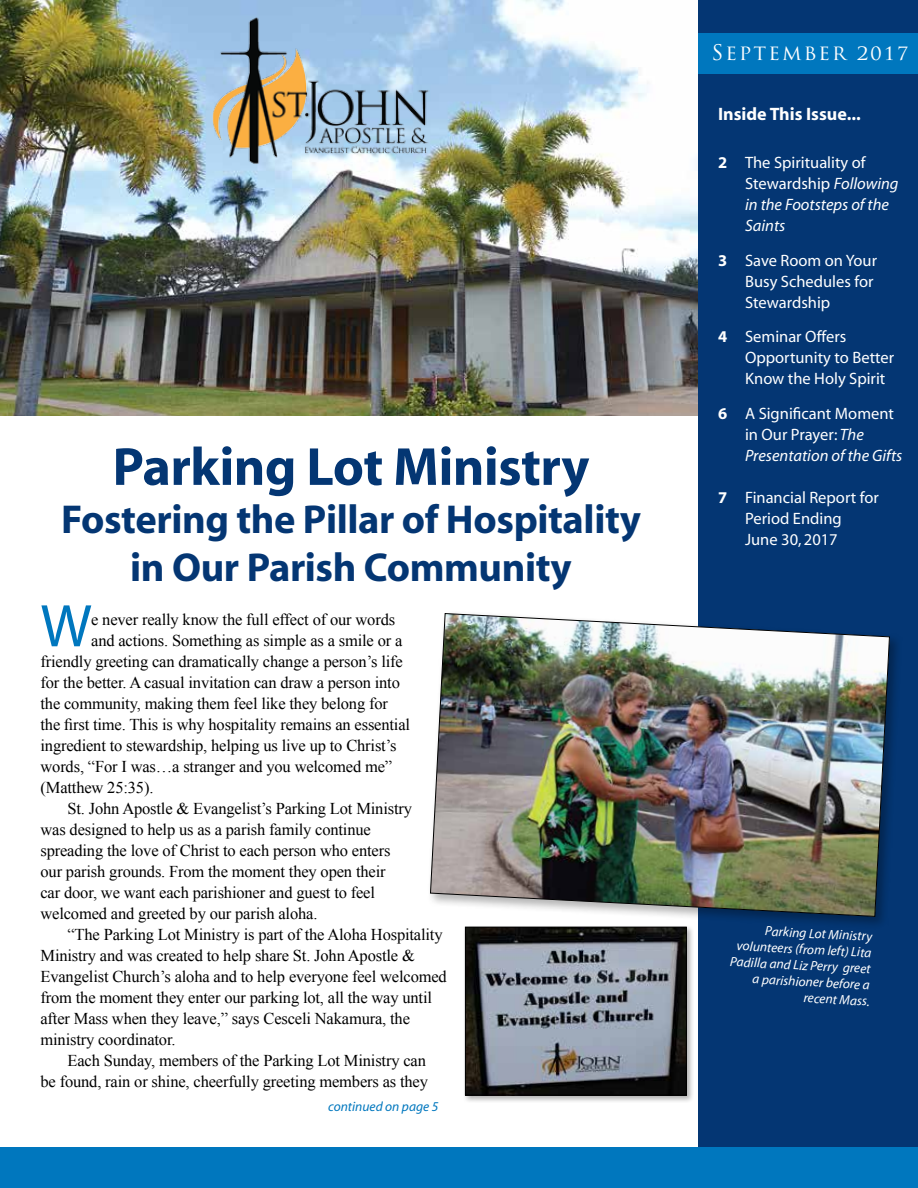
<style>
.page{position:relative;width:918px;height:1188px;background:#fff}
.page>*{position:absolute;margin:0;border:0;box-sizing:border-box;transform-origin:0 0}
.t1{font:60.6px "Myriad";color:#0077be}
.t2{font:700 54px "Myriad";letter-spacing:-.01em;color:#043673}
.t3{font:700 40.5px/48px "Myriad";letter-spacing:-.01em;color:#043673;text-align:center}
.t4{font:21px "Trajan Pro";letter-spacing:.1em;color:#fff}
.t5{font:700 18px "Myriad";color:#fff}
.t6{font:16.5px "Times New Roman";letter-spacing:-.01em;color:#000}
.t7{font:16.5px/21px "Myriad";color:#fff}
.t8{font:italic 16.5px/21px "Myriad";color:#fff}
.t9{font:italic 13.5px/16.2px "Myriad";color:#fff;text-align:right}
.t10{font:italic 13.5px "Myriad";color:#0077be}
.s1{font-weight:700;font-style:normal}
.s2{font-style:normal}
.s3{font-weight:700}
.s4{font-style:italic}
</style>
<div class="page">
<img style="left:0;top:0;width:699px;height:416px">
<div style="left:699px;top:0;width:219px;height:1148px;background:#043673"></div>
<div style="left:699px;top:33px;width:219px;height:41px;background:#0077be"></div>
<img style="left:185px;top:1px;width:265px;height:180px">
<div style="left:427px;top:610px;width:475px;height:319px;background:#000;opacity:.3"></div>
<img style="left:430px;top:613px;width:460px;height:304px">
<div style="left:0;top:1148px;width:918px;height:40px;background:#0077be"></div>
<div style="left:463px;top:925px;width:232px;height:178px;background:#000;opacity:.3"></div>
<img style="left:467px;top:929px;width:218px;height:164px">
<div style="left:465px;top:927px;width:222px;height:168px;border:1px solid #000"></div>
<h2 class="t2" style="left:113px;top:439px;width:478px">Parking Lot Ministry</h2>
<h3 class="t3" style="left:61px;top:497px;width:581px">Fostering the Pillar of Hospitality in Our Parish Community</h3>
<h1 class="t1" style="left:40px;top:596px;width:53px">W</h1>
<p class="t6" style="left:91px;top:609px;width:305px">e never really know the full effect of our words</p>
<p class="t6" style="left:91px;top:630px;width:313px">and actions. Something as simple as a smile or a</p>
<p class="t6" style="left:41px;top:651px;width:364px">friendly greeting can dramatically change a person’s life</p>
<p class="t6" style="left:41px;top:672px;width:361px">for the better. A casual invitation can draw a person into</p>
<p class="t6" style="left:41px;top:693px;width:349px">the community, making them feel like they belong for</p>
<p class="t6" style="left:41px;top:714px;width:371px">the first time. This is why hospitality remains an essential</p>
<p class="t6" style="left:41px;top:735px;width:358px">ingredient to stewardship, helping us live up to Christ’s</p>
<p class="t6" style="left:41px;top:756px;width:353px">words, “For I was…a stranger and you welcomed me”</p>
<p class="t6" style="left:41px;top:777px;width:115px">(Matthew 25:35).</p>
<p class="t6" style="left:67px;top:798px;width:346px">St. John Apostle &amp; Evangelist’s Parking Lot Ministry</p>
<p class="t6" style="left:41px;top:819px;width:332px">was designed to help us as a parish family continue</p>
<p class="t6" style="left:41px;top:840px;width:352px">spreading the love of Christ to each person who enters</p>
<p class="t6" style="left:41px;top:861px;width:347px">our parish grounds. From the moment they open their</p>
<p class="t6" style="left:41px;top:882px;width:336px">car door, we want each parishioner and guest to feel</p>
<p class="t6" style="left:41px;top:903px;width:279px">welcomed and greeted by our parish aloha.</p>
<p class="t6" style="left:67px;top:924px;width:377px">“The Parking Lot Ministry is part of the Aloha Hospitality</p>
<p class="t6" style="left:41px;top:945px;width:376px">Ministry and was created to help share St. John Apostle &amp;</p>
<p class="t6" style="left:41px;top:966px;width:408px">Evangelist Church’s aloha and to help everyone feel welcomed</p>
<p class="t6" style="left:41px;top:987px;width:393px">from the moment they enter our parking lot, all the way until</p>
<p class="t6" style="left:41px;top:1008px;width:371px">after Mass when they leave,” says Cesceli Nakamura, the</p>
<p class="t6" style="left:41px;top:1029px;width:137px">ministry coordinator.</p>
<p class="t6" style="left:67px;top:1050px;width:360px">Each Sunday, members of the Parking Lot Ministry can</p>
<p class="t6" style="left:41px;top:1071px;width:389px">be found, rain or shine, cheerfully greeting members as they</p>
<p class="t10" style="left:328px;top:1100px;width:112px">continued on page 5</p>
<p class="t4" style="left:712px;top:39px;width:198px">SEPTEMBER 2017</p>
<p class="t5" style="left:718px;top:105px;width:144px">Inside This Issue...</p>
<p class="t8" style="left:745px;top:153px;width:155px;text-indent:-27px"><span class="s1">2</span> <span class="s2">The Spirituality of<br>Stewardship</span> Following in the Footsteps of the<br>Saints</p>
<p class="t7" style="left:745px;top:251px;width:134px;text-indent:-27px"><span class="s3">3</span> Save Room on Your<br>Busy Schedules for<br>Stewardship</p>
<p class="t7" style="left:745px;top:327px;width:151px;text-indent:-27px"><span class="s3">4</span> Seminar Offers<br>Opportunity to Better<br>Know the Holy Spirit</p>
<p class="t7" style="left:745px;top:404px;width:159px;text-indent:-27px"><span class="s3">6</span> A Significant Moment in Our Prayer: <span class="s4">The<br>Presentation of the Gifts</span></p>
<p class="t7" style="left:745px;top:488px;width:135px;text-indent:-27px"><span class="s3">7</span> Financial Report for<br>Period Ending<br>June 30, 2017</p>
<p class="t9" style="left:732px;top:922px;width:143px;rotate:3deg">Parking Lot Ministry volunteers (from left) Lita<br>Padilla and Liz Perry greet a parishioner before a recent Mass.</p>
</div>
